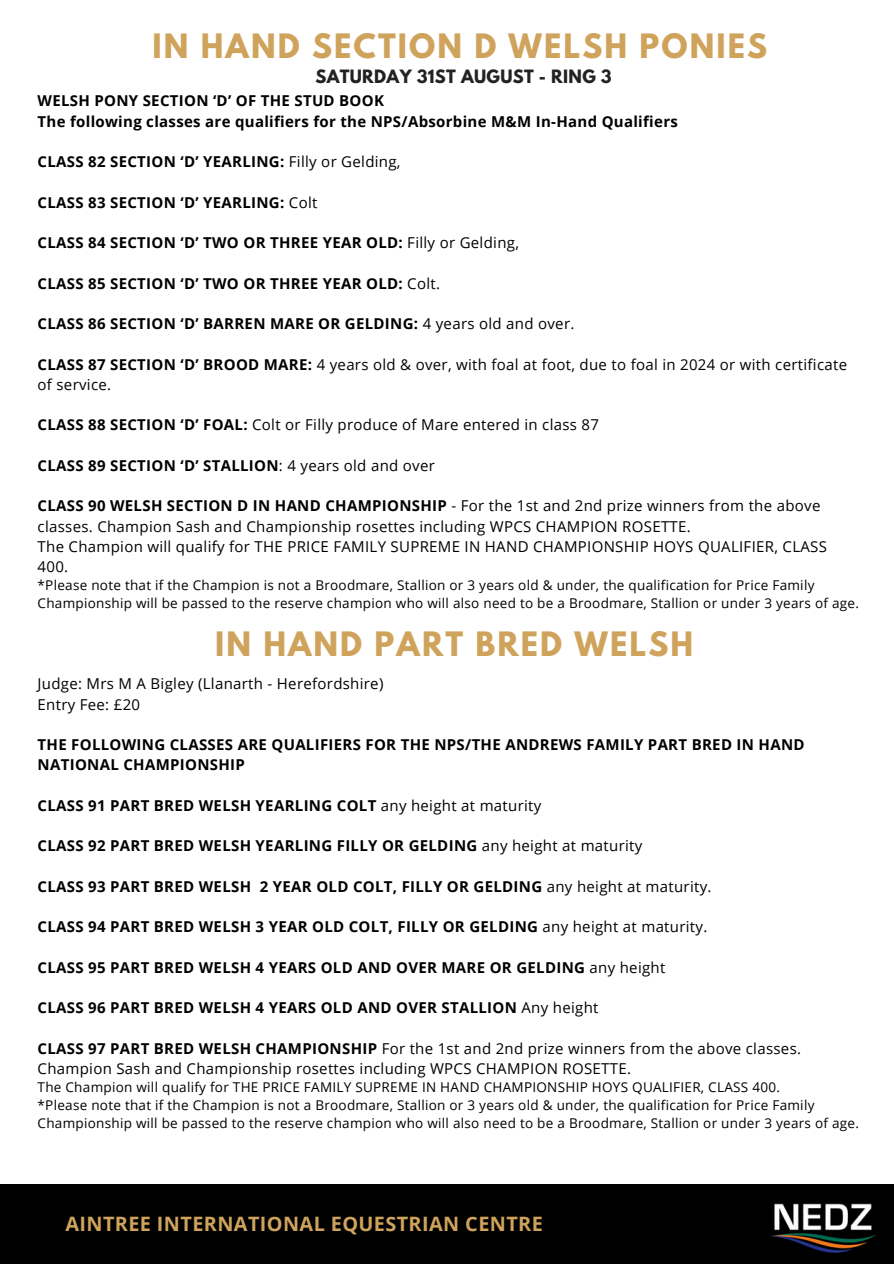
<style>
.page{position:relative;width:894px;height:1264px;background:#fff}
.page>*{position:absolute;margin:0;border:0;box-sizing:border-box;transform-origin:0 0}
.t1{font:700 29.85px "League Spartan";letter-spacing:.07em;color:#cfa35c}
.t2{font:700 19.8px "Open Sans";letter-spacing:.02em;color:#cfa35c}
.t3{font:700 16.35px "League Spartan";letter-spacing:.02em;color:#222}
.t4{font:700 15px/20.2px "Open Sans";letter-spacing:.02em;color:#000}
.t5{font:15px/20.2px "Open Sans";letter-spacing:.02em;color:#000}
.t6{font:13.5px/18px "Open Sans";letter-spacing:.02em;color:#000}
.s1{font-weight:400}
.s2{font-weight:700}
</style>
<div class="page">
<div style="left:0;top:1184px;width:893px;height:79px;background:#000"></div>
<img style="left:771px;top:1203px;width:105px;height:50px">
<h4 class="t1" style="left:152px;top:31px;width:615px">IN HAND SECTION D WELSH PONIES</h4>
<h5 class="t4" style="left:38px;top:90px;width:641px">WELSH PONY SECTION ‘D’ OF THE STUD BOOK<br>The following classes are qualifiers for the NPS/Absorbine M&amp;M In-Hand Qualifiers</h5>
<h5 class="t4" style="left:38px;top:151px;width:364px">CLASS 82 SECTION ‘D’ YEARLING: <span class="s1">Filly or Gelding,</span></h5>
<h5 class="t4" style="left:38px;top:192px;width:281px">CLASS 83 SECTION ‘D’ YEARLING: <span class="s1">Colt</span></h5>
<h5 class="t4" style="left:38px;top:232px;width:483px">CLASS 84 SECTION ‘D’ TWO OR THREE YEAR OLD: <span class="s1">Filly or Gelding,</span></h5>
<h5 class="t4" style="left:38px;top:273px;width:404px">CLASS 85 SECTION ‘D’ TWO OR THREE YEAR OLD: <span class="s1">Colt.</span></h5>
<h5 class="t4" style="left:38px;top:313px;width:538px">CLASS 86 SECTION ‘D’ BARREN MARE OR GELDING: <span class="s1">4 years old and over.</span></h5>
<h5 class="t5" style="left:38px;top:354px;width:810px"><span class="s2">CLASS 87 SECTION ‘D’ BROOD MARE:</span> 4 years old &amp; over, with foal at foot, due to foal in 2024 or with certificate of service.</h5>
<h5 class="t5" style="left:38px;top:414px;width:562px"><span class="s2">CLASS 88 SECTION ‘D’ FOAL:</span> Colt or Filly produce of Mare entered in class 87</h5>
<p class="t4" style="left:38px;top:455px;width:398px">CLASS 89 SECTION ‘D’ STALLION<span class="s1">: 4 years old and over</span></p>
<p class="t5" style="left:38px;top:495px;width:784px"><span class="s2">CLASS 90 WELSH SECTION D IN HAND CHAMPIONSHIP</span> - For the 1st and 2nd prize winners from the above classes. Champion Sash and Championship rosettes including WPCS CHAMPION ROSETTE.</p>
<p class="t5" style="left:38px;top:536px;width:790px">The Champion will qualify for THE PRICE FAMILY SUPREME IN HAND CHAMPIONSHIP HOYS QUALIFIER, CLASS<br>400.</p>
<h5 class="t6" style="left:38px;top:576px;width:822px">*Please note that if the Champion is not a Broodmare, Stallion or 3 years old &amp; under, the qualification for Price Family<br>Championship will be passed to the reserve champion who will also need to be a Broodmare, Stallion or under 3 years of age.</h5>
<p class="t3" style="left:315px;top:68px;width:298px">SATURDAY 31ST AUGUST - RING 3</p>
<p class="t1" style="left:215px;top:629px;width:479px">IN HAND PART BRED WELSH</p>
<h3 class="t5" style="left:38px;top:673px;width:347px">Judge: Mrs M A Bigley (Llanarth - Herefordshire)<br>Entry Fee: £20</h3>
<h5 class="t4" style="left:38px;top:734px;width:768px">THE FOLLOWING CLASSES ARE QUALIFIERS FOR THE NPS/THE ANDREWS FAMILY PART BRED IN HAND<br>NATIONAL CHAMPIONSHIP</h5>
<h5 class="t4" style="left:38px;top:795px;width:505px">CLASS 91 PART BRED WELSH YEARLING COLT <span class="s1">any height at maturity</span></h5>
<h5 class="t4" style="left:38px;top:835px;width:606px">CLASS 92 PART BRED WELSH YEARLING FILLY OR GELDING <span class="s1">any height at maturity</span></h5>
<h5 class="t4" style="left:38px;top:876px;width:675px">CLASS 93 PART BRED WELSH 2 YEAR OLD COLT, FILLY OR GELDING <span class="s1">any height at maturity.</span></h5>
<h5 class="t4" style="left:38px;top:916px;width:671px">CLASS 94 PART BRED WELSH 3 YEAR OLD COLT, FILLY OR GELDING <span class="s1">any height at maturity.</span></h5>
<h5 class="t4" style="left:38px;top:957px;width:629px">CLASS 95 PART BRED WELSH 4 YEARS OLD AND OVER MARE OR GELDING <span class="s1">any height</span></h5>
<p class="t4" style="left:38px;top:997px;width:562px">CLASS 96 PART BRED WELSH 4 YEARS OLD AND OVER STALLION <span class="s1">Any height</span></p>
<p class="t5" style="left:38px;top:1038px;width:764px"><span class="s2">CLASS 97 PART BRED WELSH CHAMPIONSHIP</span> For the 1st and 2nd prize winners from the above classes.<br>Champion Sash and Championship rosettes including WPCS CHAMPION ROSETTE.</p>
<p class="t6" style="left:38px;top:1077px;width:743px">The Champion will qualify for THE PRICE FAMILY SUPREME IN HAND CHAMPIONSHIP HOYS QUALIFIER, CLASS 400.</p>
<h1 class="t6" style="left:38px;top:1095px;width:822px">*Please note that if the Champion is not a Broodmare, Stallion or 3 years old &amp; under, the qualification for Price Family<br>Championship will be passed to the reserve champion who will also need to be a Broodmare, Stallion or under 3 years of age.</h1>
<h1 class="t2" style="left:65px;top:1209px;width:479px">AINTREE INTERNATIONAL EQUESTRIAN CENTRE</h1>
</div>
